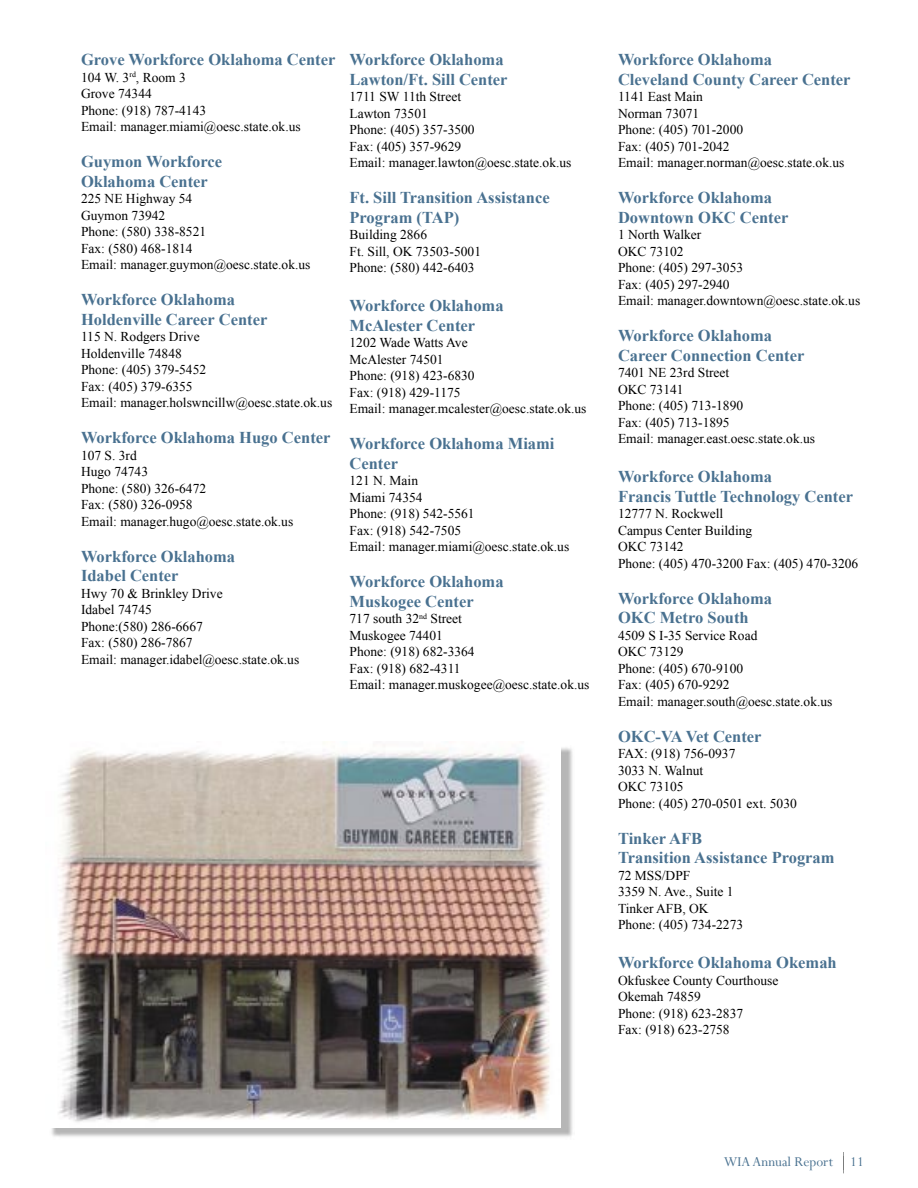
<style>
.page{position:relative;width:918px;height:1188px;background:#fff}
.page>*{position:absolute;margin:0;border:0;box-sizing:border-box;transform-origin:0 0}
.t1{font:700 16.5px/19.5px "Times New Roman";color:#497190}
.t2{font:15px "Perpetua";color:#497190}
.t3{font:13.5px/16.5px "Times New Roman";color:#000}
</style>
<div class="page">
<img style="left:51px;top:747px;width:522px;height:390px">
<img style="left:51px;top:747px;width:510px;height:381px">
<svg style="left:843px;top:1152px;width:1px;height:21px"></svg>
<p class="t1" style="left:81px;top:49px;width:256px">Grove Workforce Oklahoma Center</p>
<p class="t3" style="left:81px;top:69px;width:221px">104 W. 3<sup>rd</sup>, Room 3<br>Grove 74344<br>Phone: (918) 787-4143<br>Email: manager.miami@oesc.state.ok.us</p>
<p class="t1" style="left:81px;top:151px;width:143px">Guymon Workforce<br>Oklahoma Center</p>
<p class="t3" style="left:81px;top:190px;width:231px">225 NE Highway 54<br>Guymon 73942<br>Phone: (580) 338-8521<br>Fax: (580) 468-1814<br>Email: manager.guymon@oesc.state.ok.us</p>
<p class="t1" style="left:81px;top:289px;width:188px">Workforce Oklahoma<br>Holdenville Career Center</p>
<p class="t3" style="left:81px;top:328px;width:253px">115 N. Rodgers Drive<br>Holdenville 74848<br>Phone: (405) 379-5452<br>Fax: (405) 379-6355<br>Email: manager.holswncillw@oesc.state.ok.us</p>
<p class="t1" style="left:81px;top:427px;width:251px">Workforce Oklahoma Hugo Center</p>
<p class="t3" style="left:81px;top:447px;width:214px">107 S. 3rd<br>Hugo 74743<br>Phone: (580) 326-6472<br>Fax: (580) 326-0958<br>Email: manager.hugo@oesc.state.ok.us</p>
<p class="t1" style="left:81px;top:546px;width:156px">Workforce Oklahoma<br>Idabel Center</p>
<p class="t3" style="left:81px;top:585px;width:220px">Hwy 70 &amp; Brinkley Drive<br>Idabel 74745<br>Phone:(580) 286-6667<br>Fax: (580) 286-7867<br>Email: manager.idabel@oesc.state.ok.us</p>
<p class="t1" style="left:350px;top:49px;width:160px">Workforce Oklahoma<br>Lawton/Ft. Sill Center</p>
<p class="t3" style="left:350px;top:88px;width:224px">1711 SW 11th Street<br>Lawton 73501<br>Phone: (405) 357-3500<br>Fax: (405) 357-9629<br>Email: manager.lawton@oesc.state.ok.us</p>
<p class="t1" style="left:350px;top:187px;width:202px">Ft. Sill Transition Assistance<br>Program (TAP)</p>
<p class="t3" style="left:350px;top:226px;width:133px">Building 2866<br>Ft. Sill, OK 73503-5001<br>Phone: (580) 442-6403</p>
<p class="t1" style="left:350px;top:295px;width:156px">Workforce Oklahoma<br>McAlester Center</p>
<p class="t3" style="left:350px;top:334px;width:238px">1202 Wade Watts Ave<br>McAlester 74501<br>Phone: (918) 423-6830<br>Fax: (918) 429-1175<br>Email: manager.mcalester@oesc.state.ok.us</p>
<p class="t1" style="left:350px;top:433px;width:207px">Workforce Oklahoma Miami<br>Center</p>
<p class="t3" style="left:350px;top:472px;width:221px">121 N. Main<br>Miami 74354<br>Phone: (918) 542-5561<br>Fax: (918) 542-7505<br>Email: manager.miami@oesc.state.ok.us</p>
<p class="t1" style="left:350px;top:571px;width:156px">Workforce Oklahoma<br>Muskogee Center</p>
<p class="t3" style="left:350px;top:610px;width:242px">717 south 32<sup>nd</sup> Street<br>Muskogee 74401<br>Phone: (918) 682-3364<br>Fax: (918) 682-4311<br>Email: manager.muskogee@oesc.state.ok.us</p>
<p class="t1" style="left:618px;top:49px;width:234px">Workforce Oklahoma<br>Cleveland County Career Center</p>
<p class="t3" style="left:618px;top:88px;width:228px">1141 East Main<br>Norman 73071<br>Phone: (405) 701-2000<br>Fax: (405) 701-2042<br>Email: manager.norman@oesc.state.ok.us</p>
<p class="t1" style="left:618px;top:187px;width:172px">Workforce Oklahoma<br>Downtown OKC Center</p>
<p class="t3" style="left:618px;top:226px;width:244px">1 North Walker<br>OKC 73102<br>Phone: (405) 297-3053<br>Fax: (405) 297-2940<br>Email: manager.downtown@oesc.state.ok.us</p>
<p class="t1" style="left:618px;top:325px;width:188px">Workforce Oklahoma<br>Career Connection Center</p>
<p class="t3" style="left:618px;top:364px;width:199px">7401 NE 23rd Street<br>OKC 73141<br>Phone: (405) 713-1890<br>Fax: (405) 713-1895<br>Email: manager.east.oesc.state.ok.us</p>
<p class="t1" style="left:618px;top:466px;width:237px">Workforce Oklahoma<br>Francis Tuttle Technology Center</p>
<p class="t3" style="left:618px;top:505px;width:242px">12777 N. Rockwell<br>Campus Center Building<br>OKC 73142<br>Phone: (405) 470-3200 Fax: (405) 470-3206</p>
<p class="t1" style="left:618px;top:588px;width:156px">Workforce Oklahoma<br>OKC Metro South</p>
<p class="t3" style="left:618px;top:627px;width:216px">4509 S I-35 Service Road<br>OKC 73129<br>Phone: (405) 670-9100<br>Fax: (405) 670-9292<br>Email: manager.south@oesc.state.ok.us</p>
<p class="t1" style="left:618px;top:726px;width:145px">OKC-VA Vet Center</p>
<p class="t3" style="left:618px;top:745px;width:180px">FAX: (918) 756-0937<br>3033 N. Walnut<br>OKC 73105<br>Phone: (405) 270-0501 ext. 5030</p>
<p class="t1" style="left:618px;top:828px;width:218px">Tinker AFB<br>Transition Assistance Program</p>
<p class="t3" style="left:618px;top:867px;width:127px">72 MSS/DPF<br>3359 N. Ave., Suite 1<br>Tinker AFB, OK<br>Phone: (405) 734-2273</p>
<p class="t1" style="left:618px;top:952px;width:220px">Workforce Oklahoma Okemah</p>
<p class="t3" style="left:618px;top:972px;width:162px">Okfuskee County Courthouse<br>Okemah 74859<br>Phone: (918) 623-2837<br>Fax: (918) 623-2758</p>
<p class="t2" style="left:724px;top:1152px;width:142px">WIA Annual Report 11</p>
</div>
